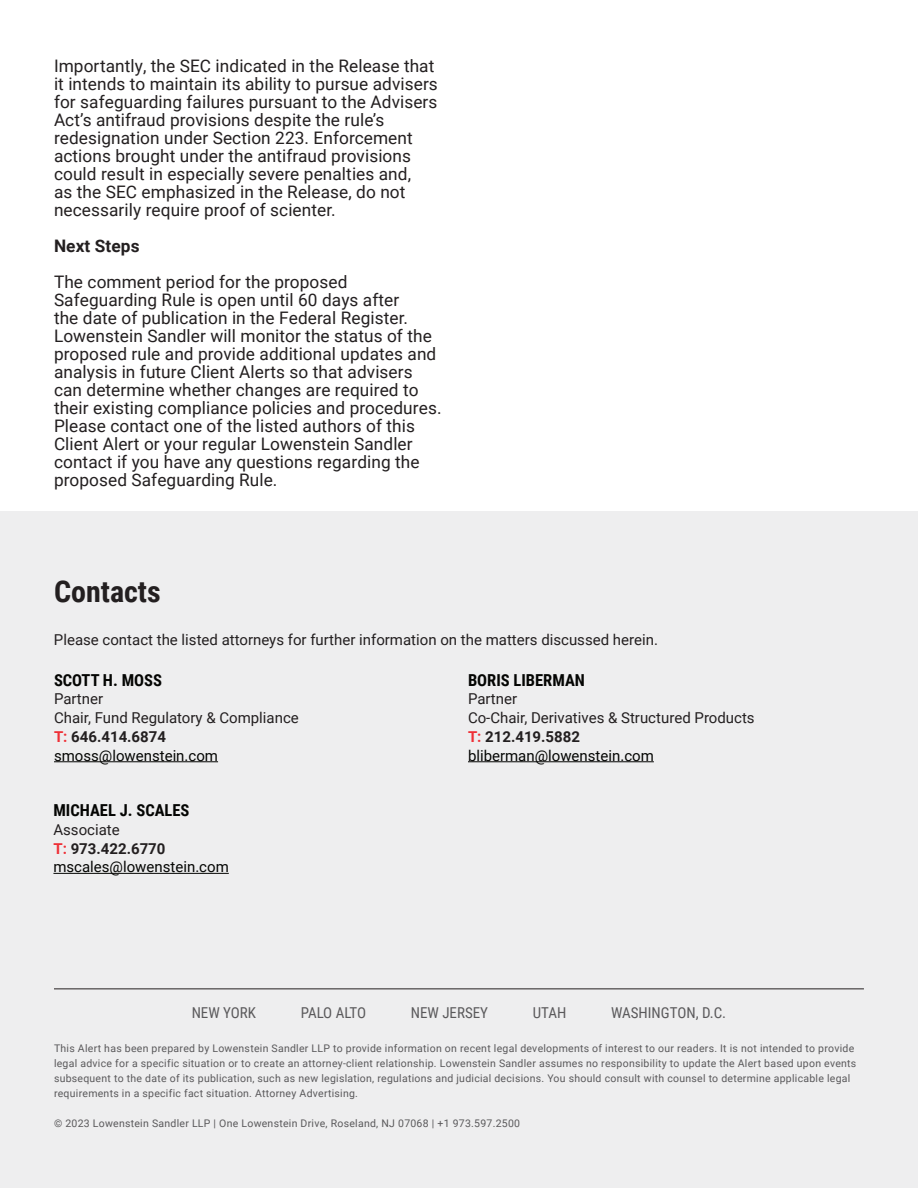
<style>
.page{position:relative;width:918px;height:1188px;background:#fff}
.page>*{position:absolute;margin:0;border:0;box-sizing:border-box;transform-origin:0 0}
.t1{font:700 30px "Roboto Condensed";color:#231f20}
.Body{font:17.25px/18px "Roboto";letter-spacing:.005em;color:#231f20}
.Body-2{font:700 17.25px "Roboto";letter-spacing:.005em;color:#231f20}
.Body-3{font:700 16.5px "Roboto Condensed";color:#040503}
.Body-4{font:15px/18.8px "Roboto";color:#231f20}
.Body-5{font:15px/18.8px "Roboto";color:#040503}
.t2{font:15px "Roboto Condensed";color:#5a595b}
.t3{font:15px "Roboto Condensed";letter-spacing:-.025em;color:#5a595b}
.t4{font:10.5px/15px "Roboto";letter-spacing:.025em;color:#5a595b}
.s1{font-weight:700;color:#ee3037}
.s2{font-weight:700}
.s3{color:#040503}
.s4{color:#231f20}
.s5{font-weight:700;color:#231f20}
</style>
<div class="page">
<div style="left:0;top:511px;width:918px;height:677px;background:#eeeeef"></div>
<hr style="left:54px;top:761px;width:164px;height:1px;background:#040503">
<hr style="left:468px;top:761px;width:186px;height:1px;background:#040503">
<hr style="left:53px;top:873px;width:176px;height:1px;background:#040503">
<hr style="left:54px;top:988px;width:810px;height:1px;background:#231f20">
<p class="Body" style="left:54px;top:56px;width:385px">Importantly, the SEC indicated in the Release that it intends to maintain its ability to pursue advisers for safeguarding failures pursuant to the Advisers Act’s antifraud provisions despite the rule’s redesignation under Section 223. Enforcement actions brought under the antifraud provisions could result in especially severe penalties and,<br>as the SEC emphasized in the Release, do not necessarily require proof of scienter.</p>
<p class="Body-2" style="left:54px;top:234px;width:87px">Next Steps</p>
<p class="Body" style="left:54px;top:272px;width:389px">The comment period for the proposed Safeguarding Rule is open until 60 days after<br>the date of publication in the Federal Register.<br>Lowenstein Sandler will monitor the status of the proposed rule and provide additional updates and analysis in future Client Alerts so that advisers can determine whether changes are required to their existing compliance policies and procedures.<br>Please contact one of the listed authors of this Client Alert or your regular Lowenstein Sandler contact if you have any questions regarding the proposed Safeguarding Rule.</p>
<p class="t1" style="left:54px;top:570px;width:108px">Contacts</p>
<p class="Body-4" style="left:54px;top:629px;width:606px">Please contact the listed attorneys for further information on the matters discussed herein.</p>
<p class="Body-3" style="left:54px;top:668px;width:109px">SCOTT H. MOSS</p>
<p class="Body-4" style="left:54px;top:689px;width:246px">Partner<br>Chair, Fund Regulatory &amp; Compliance<br><span class="s1">T:</span> <span class="s2">646.414.6874 </span><span class="s3">smoss@lowenstein.com</span></p>
<p class="Body-3" style="left:53px;top:799px;width:138px">MICHAEL J. SCALES</p>
<p class="Body-5" style="left:53px;top:820px;width:177px"><span class="s4">Associate<br></span><span class="s1">T:</span> <span class="s5">973.422.6770 </span>mscales@lowenstein.com</p>
<p class="Body-3" style="left:468px;top:668px;width:118px">BORIS LIBERMAN</p>
<p class="Body-4" style="left:468px;top:689px;width:288px">Partner<br>Co-Chair, Derivatives &amp; Structured Products<br><span class="s1">T:</span> <span class="s2">212.419.5882 </span><span class="s3">bliberman@lowenstein.com</span></p>
<p class="t2" style="left:192px;top:1002px;width:66px">NEW YORK</p>
<p class="t3" style="left:301px;top:1002px;width:67px">PALO ALTO</p>
<p class="t2" style="left:411px;top:1002px;width:79px">NEW JERSEY</p>
<p class="t2" style="left:533px;top:1002px;width:35px">UTAH</p>
<p class="t2" style="left:611px;top:1002px;width:117px">WASHINGTON, D.C.</p>
<p class="t4" style="left:54px;top:1040px;width:804px">This Alert has been prepared by Lowenstein Sandler LLP to provide information on recent legal developments of interest to our readers. It is not intended to provide legal advice for a specific situation or to create an attorney-client relationship. Lowenstein Sandler assumes no responsibility to update the Alert based upon events subsequent to the date of its publication, such as new legislation, regulations and judicial decisions. You should consult with counsel to determine applicable legal requirements in a specific fact situation. Attorney Advertising.</p>
<p class="t4" style="left:54px;top:1115px;width:468px">© 2023 Lowenstein Sandler LLP | One Lowenstein Drive, Roseland, NJ 07068 | +1 973.597.2500</p>
</div>
